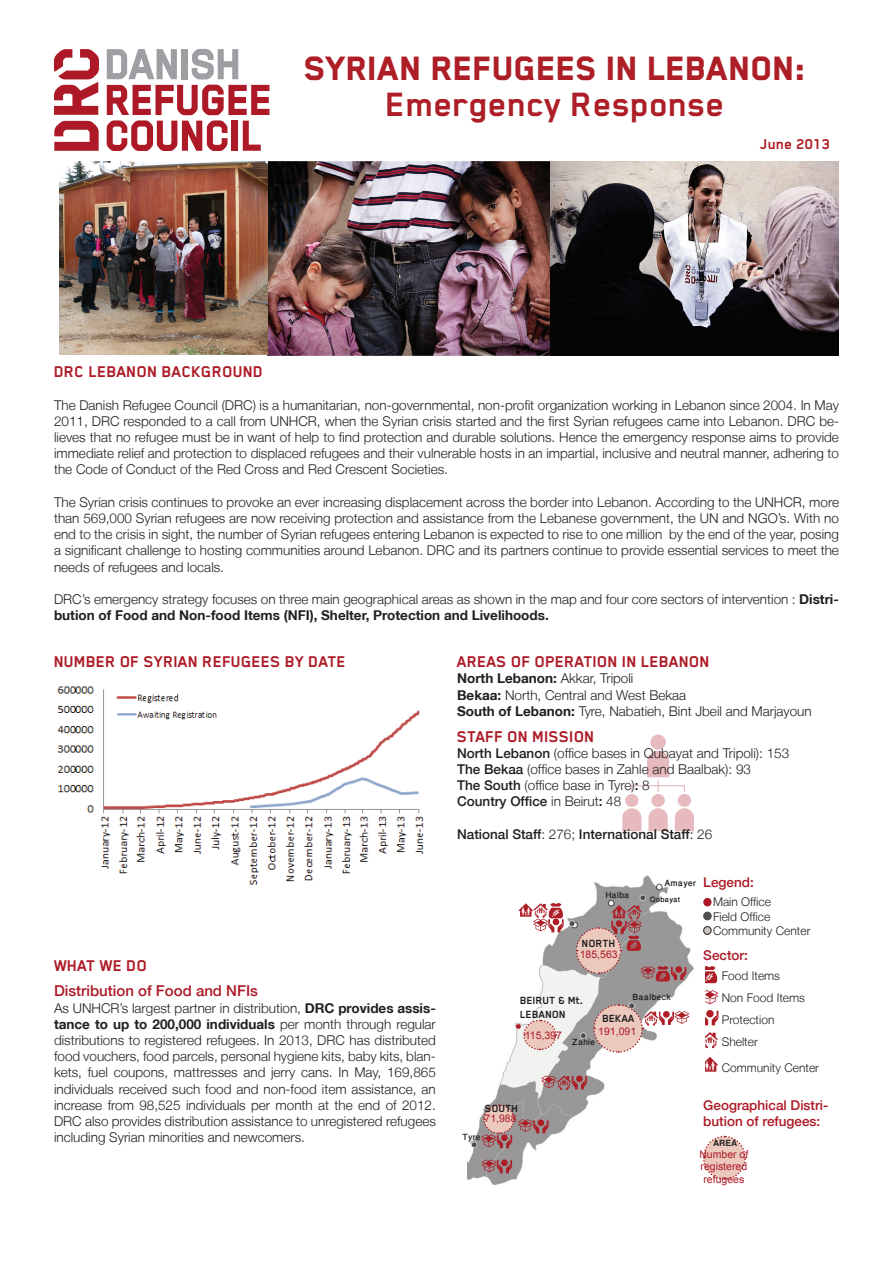
<style>
.page{position:relative;width:893px;height:1263px;background:#fff}
.page>*{position:absolute;margin:0;border:0;box-sizing:border-box;transform-origin:0 0}
.t1{font:800 39px "Blender Pro";color:#ad1e27}
.t2{font:700 39px "Blender Pro";color:#ad1e27}
.t3{font:700 18px "Blender Pro";color:#ad1926}
.t4{font:700 16.5px "Blender Pro";color:#ad1e27}
.t5{font:500 15px "Helvetica Neue LT";color:#ad1926}
.t6{font:300 13.5px/16.2px "Helvetica Neue LT";color:#231f20}
.t7{font:700 13.5px "Helvetica Neue LT";color:#231f20}
.t8{font:500 13.5px "Helvetica Neue LT";color:#ad1926}
.t9{font:500 13.5px "Helvetica Neue LT";color:#231f20}
.t10{font:300 12px/14.4px "Helvetica Neue LT";color:#231f20}
.t11{font:700 12px/14.4px "Blender Pro";color:#231f20}
.t12{font:500 12px "Win Soft Pro";color:#231f20}
.t13{font:700 12px "Win Soft Pro";color:#231f20}
.t14{font:10.5px/12.6px "Arial";color:#ad1926;text-align:justify}
.t15{font:500 10.5px "Win Soft Pro";color:#231f20}
.s1{font-weight:700}
.s2{font-weight:300}
.s3{font-weight:500}
</style>
<div class="page">
<img style="left:467px;top:876px;width:226px;height:309px">
<div style="left:704px;top:899px;width:7px;height:7px;background:#ad1926;border-radius:50%"></div>
<div style="left:703px;top:898px;width:8px;height:8px;border:2px solid #ad1926;border-radius:50%"></div>
<div style="left:704px;top:912px;width:7px;height:8px;background:#4e4f4e;border-radius:50%"></div>
<div style="left:703px;top:912px;width:8px;height:8px;border:1px solid #4e4f4e;border-radius:50%"></div>
<div style="left:704px;top:926px;width:7px;height:8px;background:#ccc4be;border-radius:50%"></div>
<div style="left:703px;top:926px;width:8px;height:9px;border:1px solid #231f20;border-radius:50%"></div>
<svg style="left:705px;top:1010px;width:13px;height:15px"></svg>
<svg style="left:705px;top:1032px;width:13px;height:16px"></svg>
<svg style="left:705px;top:966px;width:12px;height:17px"></svg>
<svg style="left:705px;top:990px;width:13px;height:14px"></svg>
<svg style="left:705px;top:1057px;width:13px;height:15px"></svg>
<svg style="left:518px;top:903px;width:46px;height:29px"></svg>
<svg style="left:541px;top:1075px;width:46px;height:15px"></svg>
<svg style="left:481px;top:1159px;width:31px;height:14px"></svg>
<svg style="left:575px;top:905px;width:111px;height:76px;background:#b39d9c"></svg>
<svg style="left:593px;top:1003px;width:96px;height:50px"></svg>
<svg style="left:522px;top:1019px;width:35px;height:32px"></svg>
<svg style="left:481px;top:1104px;width:67px;height:44px;background:#b19594"></svg>
<svg style="left:703px;top:1135px;width:43px;height:45px"></svg>
<svg style="left:107px;top:85px;width:162px;height:66px"></svg>
<svg style="left:54px;top:121px;width:45px;height:30px"></svg>
<svg style="left:54px;top:49px;width:45px;height:66px"></svg>
<svg style="left:107px;top:49px;width:70px;height:30px"></svg>
<div style="left:182px;top:49px;width:6px;height:30px;background:#9d9fa2"></div>
<svg style="left:192px;top:49px;width:46px;height:30px"></svg>
<img style="left:59px;top:162px;width:491px;height:193px">
<img style="left:550px;top:162px;width:289px;height:193px">
<div style="left:651px;top:794px;width:14px;height:13px;background:#e6babf;border-radius:50%"></div>
<svg style="left:649px;top:808px;width:19px;height:23px"></svg>
<div style="left:678px;top:794px;width:13px;height:13px;background:#e6babf;border-radius:50%"></div>
<svg style="left:675px;top:808px;width:19px;height:23px"></svg>
<div style="left:625px;top:794px;width:13px;height:13px;background:#e6babf;border-radius:50%"></div>
<svg style="left:622px;top:808px;width:19px;height:23px"></svg>
<div style="left:650px;top:735px;width:16px;height:15px;background:#e6babf;border-radius:50%"></div>
<svg style="left:631px;top:751px;width:54px;height:41px"></svg>
<img style="left:57px;top:686px;width:367px;height:199px">
<img style="left:110px;top:706px;width:109px;height:16px">
<img style="left:114px;top:689px;width:68px;height:17px">
<h1 class="t1" style="left:304px;top:48px;width:504px">SYRIAN REFUGEES IN LEBANON:</h1>
<h1 class="t2" style="left:386px;top:83px;width:341px">Emergency Response</h1>
<p class="t4" style="left:760px;top:135px;width:72px">June 2013</p>
<h2 class="t3" style="left:54px;top:362px;width:211px">DRC LEBANON BACKGROUND</h2>
<p class="t6" style="left:54px;top:396px;width:786px">The Danish Refugee Council (DRC) is a humanitarian, non-governmental, non-profit organization working in Lebanon since 2004. In May</p>
<p class="t6" style="left:54px;top:429px;width:786px">lieves that no refugee must be in want of help to find protection and durable solutions. Hence the emergency response aims to provide</p>
<p class="t6" style="left:54px;top:413px;width:787px">2011, DRC responded to a call from UNHCR, when the Syrian crisis started and the first Syrian refugees came into Lebanon. DRC be-</p>
<p class="t6" style="left:54px;top:445px;width:786px">immediate relief and protection to displaced refugees and their vulnerable hosts in an impartial, inclusive and neutral manner, adhering to the Code of Conduct of the Red Cross and Red Crescent Societies.</p>
<p class="t6" style="left:54px;top:494px;width:786px;text-align:right">The Syrian crisis continues to provoke an ever increasing displacement across the border into Lebanon. According to the UNHCR, more than 569,000 Syrian refugees are now receiving protection and assistance from the Lebanese government, the UN and NGO .s’ With no by the end of the year, posing</p>
<p class="t6" style="left:54px;top:526px;width:786px">end to the crisis in sight, the number of Syrian refugees entering Lebanon is expected to rise to one million<br>a significant challenge to hosting communities around Lebanon. DRC and its partners continue to provide essential services to meet the needs of refugees and locals.</p>
<p class="t7" style="left:54px;top:607px;width:496px">bution of Food and Non-food Items (NFI ,) Shelter, Protection and Livelihoods.</p>
<p class="t6" style="left:54px;top:591px;width:786px">DRC s’ emergency strategy focuses on three main geographical areas as shown in the map and four core sectors of intervention : <span class="s1">Distri-</span></p>
<h2 class="t3" style="left:54px;top:652px;width:294px">NUMBER OF SYRIAN REFUGEES BY DATE</h2>
<h2 class="t3" style="left:54px;top:956px;width:95px">WHAT WE DO</h2>
<p class="t5" style="left:54px;top:982px;width:205px">Distribution of Food and NFIs</p>
<p class="t7" style="left:54px;top:1016px;width:383px">tance to up to 200,000 individuals <span class="s2">per month through regular</span></p>
<p class="t6" style="left:54px;top:999px;width:383px">As UNHCR s’ largest partner in distribution, <span class="s1">DRC provides assis-</span></p>
<p class="t6" style="left:54px;top:1032px;width:383px">distributions to registered refugees In. 2013, DRC has distributed</p>
<p class="t6" style="left:54px;top:1064px;width:383px">kets, fuel coupons, mattresses and jerry cans. In May, 169,865</p>
<p class="t6" style="left:54px;top:1048px;width:383px">food vouchers, food parcels, personal hygiene kits, baby kits, blan-</p>
<p class="t6" style="left:54px;top:1080px;width:383px;text-align:justify">individuals received such food and non-food item assistance, an increase from 98,525 individuals per month at the end of 2012.<br>DRC also provides distribution assistance to unregistered refugees including Syrian minorities and newcomers.</p>
<h2 class="t3" style="left:457px;top:652px;width:254px">AREAS OF OPERATION IN LEBANON</h2>
<p class="t6" style="left:457px;top:670px;width:356px"><span class="s1">North Lebanon:</span> Akkar, Tripoli<br><span class="s1">Bekaa:</span> North, Central and West Bekaa<br><span class="s1">South of Lebanon:</span> Tyre, Nabatieh, Bint Jbeil and Marjayoun</p>
<h2 class="t3" style="left:457px;top:726px;width:139px">STAFF ON MISSION</h2>
<p class="t6" style="left:457px;top:745px;width:334px"><span class="s3">North Lebanon</span> (office bases in Qubayat and Tripoli :( 153<br><span class="s3">The Bekaa</span> (office bases in Zahle and Baalbak :( 93<br><span class="s3">The South</span> (office base in Tyre 8<span class="s3">:</span>(<br><span class="s3">Country Office</span> in Beirut<span class="s3">:</span> 48</p>
<p class="t9" style="left:457px;top:826px;width:257px">National Staff<span class="s2">: 276;</span> International Staff<span class="s2">: 26</span></p>
<p class="t12" style="left:605px;top:886px;width:26px">Halba</p>
<p class="t11" style="left:582px;top:936px;width:35px">NORTH</p>
<p class="t14" style="left:580px;top:948px;width:39px">185,563</p>
<p class="t12" style="left:665px;top:874px;width:33px">Amayer</p>
<p class="t8" style="left:703px;top:874px;width:52px">Legend:</p>
<p class="t15" style="left:650px;top:892px;width:32px">Qobayat</p>
<p class="t10" style="left:713px;top:894px;width:99px">Main Office<br>Field Office<br>Community Center</p>
<p class="t8" style="left:703px;top:947px;width:46px">Sector:</p>
<p class="t11" style="left:520px;top:993px;width:65px">BEIRUT &amp; Mt.<br>LEBANON</p>
<p class="t12" style="left:633px;top:989px;width:40px">Baalbeck</p>
<p class="t11" style="left:602px;top:1011px;width:34px">BEKAA</p>
<p class="t14" style="left:525px;top:1029px;width:39px">115,397</p>
<p class="t14" style="left:598px;top:1025px;width:39px">191,091</p>
<p class="t12" style="left:572px;top:1034px;width:25px">Zahle</p>
<p class="t11" style="left:485px;top:1101px;width:35px">SOUTH</p>
<p class="t14" style="left:484px;top:1112px;width:34px">71,988</p>
<p class="t12" style="left:462px;top:1128px;width:20px">Tyre</p>
<p class="t10" style="left:722px;top:965px;width:85px;line-height:21.8px">Food Items<br>Non Food Items</p>
<p class="t10" style="left:722px;top:1009px;width:54px;line-height:22px">Protection<br>Shelter</p>
<p class="t10" style="left:722px;top:1060px;width:99px">Community Center</p>
<p class="t8" style="left:703px;top:1097px;width:127px">Geographical Distri-</p>
<p class="t14" style="left:699px;top:1148px;width:51px">Number of registered refugees</p>
<p class="t8" style="left:703px;top:1113px;width:119px">bution of refugees:</p>
<p class="t13" style="left:713px;top:1134px;width:26px">AREA</p>
</div>
